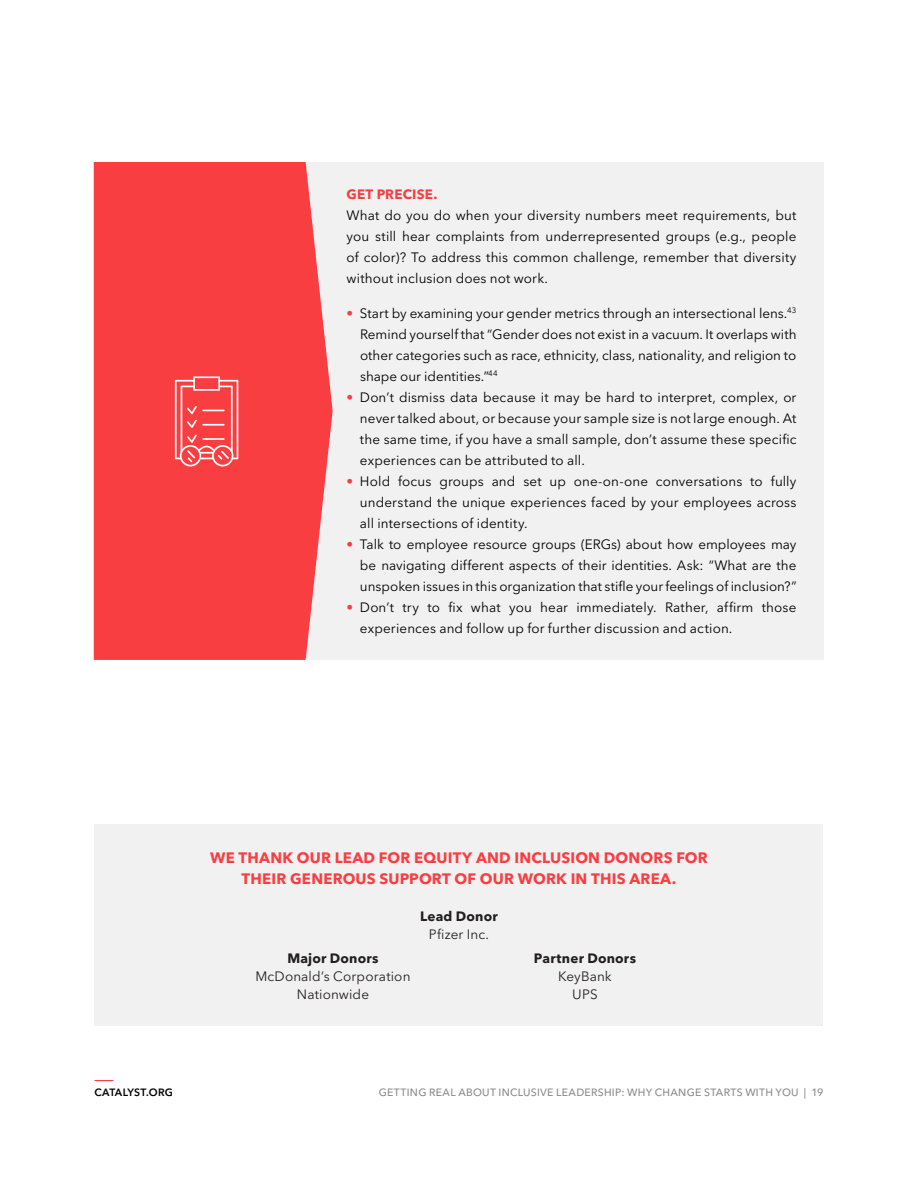
<style>
.page{position:relative;width:918px;height:1188px;background:#fff}
.page>*{position:absolute;margin:0;border:0;box-sizing:border-box;transform-origin:0 0}
.t1{font:700 15px/21px "Avenir Next LT Pro";letter-spacing:.01em;color:#f93e42;text-align:center}
.t2{font:13.5px/21px "Avenir Next LT Pro";letter-spacing:.01em;color:#000;text-align:justify}
.t3{font:13.5px/18px "Avenir Next LT Pro";letter-spacing:.01em;color:#231f20;text-align:center}
.t4{font:700 13.5px "Avenir Next LT Pro";letter-spacing:.015em;color:#231f20}
.t5{font:700 13.5px "Avenir Next LT Pro";letter-spacing:.015em;color:#f93e42}
.t6{font:500 10.5px "Avenir Next LT Pro";letter-spacing:.025em;color:#8c8c8c}
.t7{font:600 10.5px "Avenir Next LT Pro";letter-spacing:.015em;color:#000}
.s1{color:#f93e42}
</style>
<div class="page">
<svg style="left:94px;top:1080px;width:19px;height:1px"></svg>
<div style="left:306px;top:162px;width:518px;height:498px;background:#f1f1f2"></div>
<div style="left:94px;top:162px;width:239px;height:498px;background:#f93e42"></div>
<svg style="left:175px;top:376px;width:63px;height:90px;background:#fa6669"></svg>
<div style="left:94px;top:824px;width:730px;height:202px;background:#f1f1f2"></div>
<p class="t5" style="left:346px;top:186px;width:93px">GET PRECISE.</p>
<p class="t2" style="left:346px;top:205px;width:452px">What do you do when your diversity numbers meet requirements, but you still hear complaints from underrepresented groups (e.g., people of color)? To address this common challenge, remember that diversity without inclusion does not work.</p>
<p class="t2" style="left:360px;top:303px;width:438px;text-indent:-14px"><span class="s1">•</span> Start by examining your gender metrics through an intersectional lens.<sup>43<br></sup>Remind yourself that “Gender does not exist in a vacuum. It overlaps with other categories such as race, ethnicity, class, nationality, and religion to shape our identities.”<sup>44</sup></p>
<p class="t2" style="left:360px;top:387px;width:438px;text-indent:-13px"><span class="s1">•</span> Don’t dismiss data because it may be hard to interpret, complex, or never talked about, or because your sample size is not large enough. At the same time, if you have a small sample, don’t assume these specific experiences can be attributed to all.</p>
<p class="t2" style="left:360px;top:471px;width:438px;text-indent:-13px"><span class="s1">•</span> Hold focus groups and set up one-on-one conversations to fully understand the unique experiences faced by your employees across all intersections of identity.</p>
<p class="t2" style="left:360px;top:534px;width:438px;text-indent:-13px"><span class="s1">•</span> Talk to employee resource groups (ERGs) about how employees may be navigating different aspects of their identities. Ask: “What are the unspoken issues in this organization that stifle your feelings of inclusion?”</p>
<p class="t2" style="left:360px;top:597px;width:438px;text-indent:-13px"><span class="s1">•</span> Don’t try to fix what you hear immediately. Rather, affirm those experiences and follow up for further discussion and action.</p>
<p class="t1" style="left:210px;top:847px;width:499px">WE THANK OUR LEAD FOR EQUITY AND INCLUSION DONORS FOR<br>THEIR GENEROUS SUPPORT OF OUR WORK IN THIS AREA.</p>
<p class="t4" style="left:420px;top:908px;width:79px">Lead Donor</p>
<p class="t3" style="left:429px;top:925px;width:62px">Pfizer Inc.</p>
<p class="t4" style="left:287px;top:950px;width:93px">Major Donors</p>
<p class="t3" style="left:255px;top:967px;width:157px">McDonald’s Corporation<br>Nationwide</p>
<p class="t4" style="left:534px;top:950px;width:104px">Partner Donors</p>
<p class="t3" style="left:558px;top:967px;width:55px">KeyBank<br>UPS</p>
<p class="t7" style="left:94px;top:1086px;width:80px">CATALYST.ORG</p>
<p class="t6" style="left:379px;top:1086px;width:446px">GETTING REAL ABOUT INCLUSIVE LEADERSHIP: WHY CHANGE STARTS WITH YOU | 19</p>
</div>
